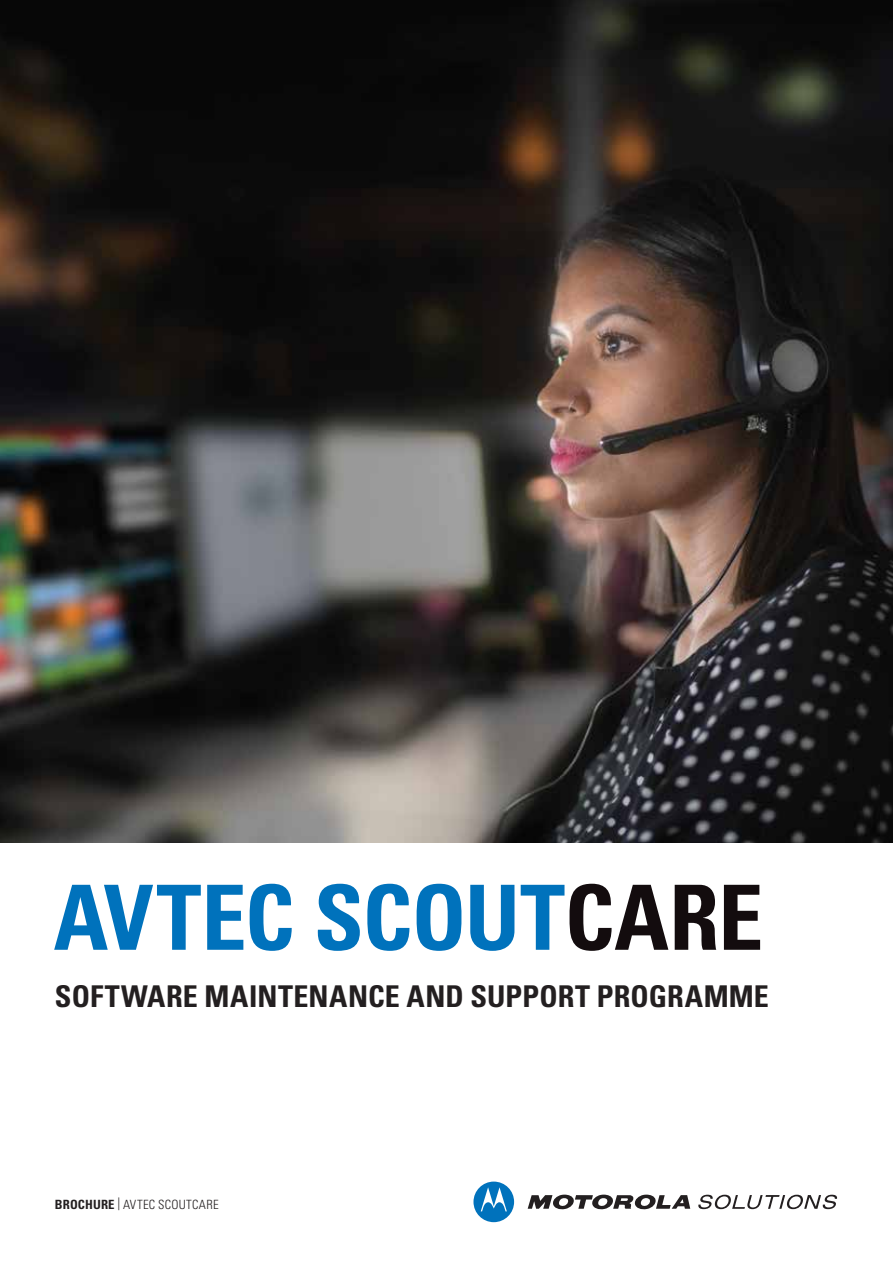
<style>
.page{position:relative;width:893px;height:1263px;background:#fff}
.page>*{position:absolute;margin:0;border:0;box-sizing:border-box;transform-origin:0 0}
.t1{font:700 condensed 90px "Univers";letter-spacing:-.01em;color:#0072bc}
.t2{font:700 condensed 30px "Univers";letter-spacing:.005em;color:#231f20}
.t3{font:300 condensed 12.75px "Univers";letter-spacing:.02em;color:#231f20}
.s1{color:#130c0e}
.s2{font-weight:700}
</style>
<div class="page">
<img style="left:0;top:0;width:893px;height:843px">
<svg style="left:528px;top:1194px;width:162px;height:16px"></svg>
<svg style="left:473px;top:1181px;width:41px;height:41px"></svg>
<svg style="left:698px;top:1195px;width:139px;height:14px"></svg>
<h1 class="t1" style="left:53px;top:862px;width:711px">AVTEC SCOUT<span class="s1">CARE</span></h1>
<p class="t2" style="left:55px;top:977px;width:715px">SOFTWARE MAINTENANCE AND SUPPORT PROGRAMME</p>
<p class="t3" style="left:55px;top:1197px;width:165px"><span class="s2">BROCHURE</span> | AVTEC SCOUTCARE</p>
</div>
